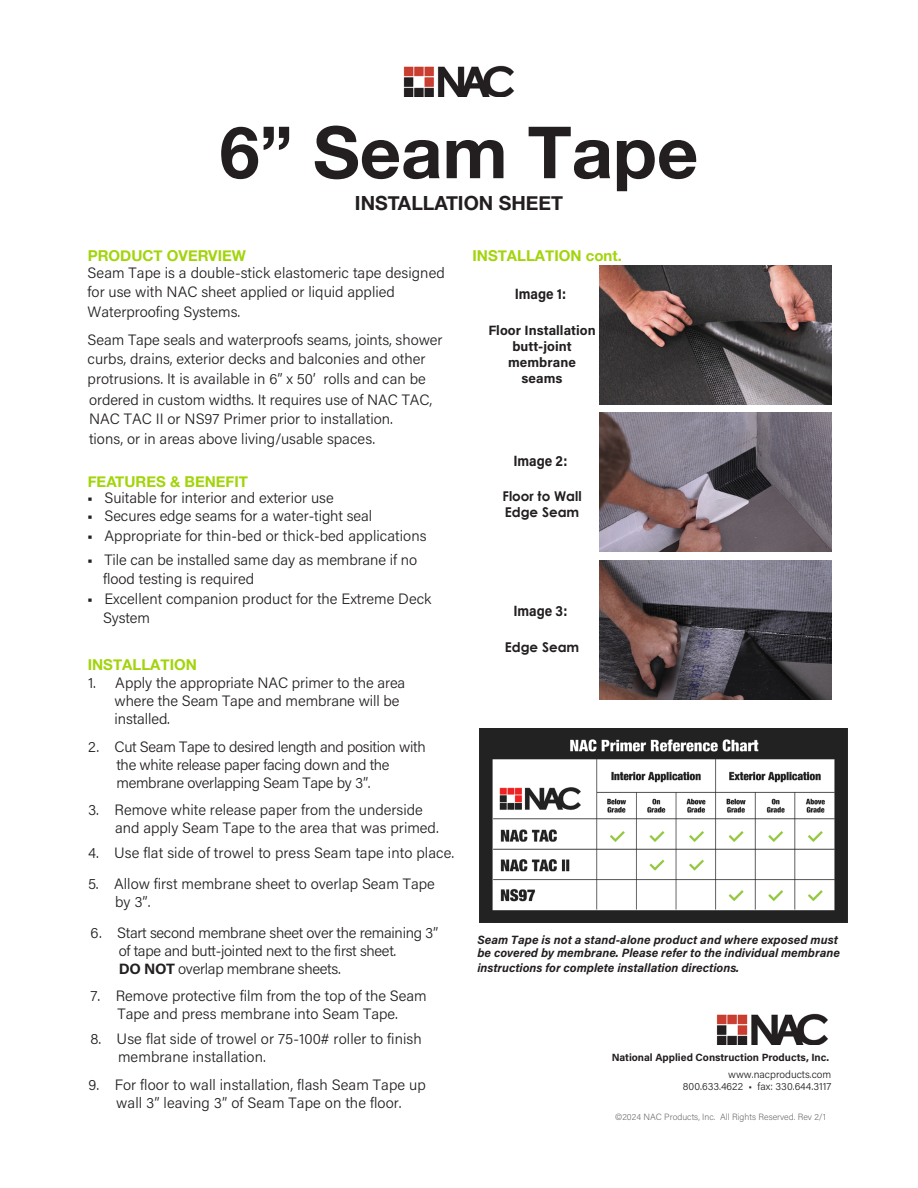
<style>
.page{position:relative;width:918px;height:1188px;background:#fff}
.page>*{position:absolute;margin:0;border:0;box-sizing:border-box;transform-origin:0 0}
.t1{font:700 72px "Helvetica Neue";color:#231f20}
.t2{font:700 19.5px "Helvetica Neue";color:#231f20}
.t3{font:300 15px/19.5px "Acumin Pro";color:#231f20}
.t4{font:300 15px/18px "Acumin Pro";letter-spacing:-.02em;color:#231f20}
.t5{font:700 15px "Helvetica Neue";color:#a2d40a}
.t6{font:700 14.85px "Acumin Pro";letter-spacing:-.005em;color:#231f20;scale:.91 1}
.t7{font:700 13.5px/16.2px "Acumin Pro";letter-spacing:.005em;color:#231f20;text-align:center}
.t8{font:700 13.5px/16.2px "Century Gothic";color:#231f20}
.t9{font:italic 700 12px/14px "Acumin Pro";color:#231f20}
.t10{font:300 10.5px/12px "Acumin Pro";color:#231f20;text-align:right}
.t11{font:700 10.5px "Acumin Pro";color:#231f20}
.t12{font:200 9px "Acumin Pro";color:#5c5d60}
.s1{font-weight:700}
</style>
<div class="page">
<img style="left:403px;top:65px;width:111px;height:32px">
<img style="left:716px;top:1013px;width:112px;height:32px">
<img style="left:480px;top:729px;width:368px;height:193px">
<img style="left:600px;top:266px;width:232px;height:139px">
<img style="left:600px;top:413px;width:232px;height:139px">
<img style="left:600px;top:560px;width:232px;height:139px">
<h1 class="t1" style="left:220px;top:96px;width:480px">6” Seam Tape</h1>
<h2 class="t2" style="left:355px;top:187px;width:210px">INSTALLATION SHEET</h2>
<p class="t5" style="left:88px;top:244px;width:160px">PRODUCT OVERVIEW</p>
<p class="t3" style="left:88px;top:262px;width:359px">Seam Tape is a double-stick elastomeric tape designed for use with NAC sheet applied or liquid applied<br>Waterproofing Systems.</p>
<p class="t3" style="left:88px;top:329px;width:356px">Seam Tape seals and waterproofs seams, joints, shower curbs, drains, exterior decks and balconies and other protrusions. It is available in 6” x 50’ rolls and can be</p>
<p class="t3" style="left:89px;top:389px;width:345px">ordered in custom widths. It requires use of NAC TAC,<br>NAC TAC II or NS97 Primer prior to installation.<br>tions, or in areas above living/usable spaces.</p>
<p class="t5" style="left:88px;top:469px;width:162px">FEATURES &amp; BENEFIT</p>
<p class="t3" style="left:88px;top:488px;width:248px">■ Suitable for interior and exterior use</p>
<p class="t3" style="left:88px;top:506px;width:286px">■ Secures edge seams for a water-tight seal</p>
<p class="t3" style="left:88px;top:525px;width:340px">■ Appropriate for thin-bed or thick-bed applications</p>
<p class="t3" style="left:103px;top:549px;width:316px;text-indent:-15px">■ Tile can be installed same day as membrane if no flood testing is required</p>
<p class="t3" style="left:103px;top:588px;width:330px;text-indent:-15px">■ Excellent companion product for the Extreme Deck<br>System</p>
<p class="t5" style="left:88px;top:652px;width:111px">INSTALLATION</p>
<p class="t3" style="left:114px;top:673px;width:292px;line-height:18px;text-indent:-26px">1. Apply the appropriate NAC primer to the area where the Seam Tape and membrane will be installed.</p>
<p class="t4" style="left:116px;top:737px;width:311px;text-indent:-28px">2. Cut Seam Tape to desired length and position with the white release paper facing down and the membrane overlapping Seam Tape by 3”.</p>
<p class="t3" style="left:115px;top:800px;width:325px;line-height:18px;text-indent:-27px">3. Remove white release paper from the underside and apply Seam Tape to the area that was primed.</p>
<p class="t3" style="left:88px;top:842px;width:368px">4. Use flat side of trowel to press Seam tape into place.</p>
<p class="t3" style="left:115px;top:875px;width:321px;line-height:18px;text-indent:-27px">5. Allow first membrane sheet to overlap Seam Tape by 3”.</p>
<p class="t4" style="left:119px;top:923px;width:321px;text-indent:-28px">6. Start second membrane sheet over the remaining 3” of tape and butt-jointed next to the first sheet.<br><span class="s1">DO NOT</span> overlap membrane sheets.</p>
<p class="t3" style="left:91px;top:986px;width:338px;line-height:18px;text-align:center">7. Remove protective film from the top of the Seam<br>Tape and press membrane into Seam Tape.</p>
<p class="t3" style="left:118px;top:1029px;width:305px;line-height:18px;text-indent:-28px">8. Use flat side of trowel or 75-100# roller to finish membrane installation.</p>
<p class="t3" style="left:89px;top:1076px;width:339px;line-height:18px;text-align:center">9. For floor to wall installation, flash Seam Tape up wall 3” leaving 3” of Seam Tape on the floor.</p>
<p class="t5" style="left:472px;top:244px;width:151px">INSTALLATION cont.</p>
<p class="t6" style="left:515px;top:283px;width:58px">Image 1:</p>
<p class="t7" style="left:488px;top:321px;width:109px">Floor Installation butt-joint membrane seams</p>
<p class="t6" style="left:513px;top:450px;width:61px">Image 2:</p>
<p class="t8" style="left:503px;top:488px;width:81px">Floor to Wall<br>Edge Seam</p>
<p class="t6" style="left:513px;top:601px;width:61px">Image 3:</p>
<p class="t8" style="left:505px;top:638px;width:76px">Edge Seam</p>
<p class="t9" style="left:477px;top:932px;width:364px">Seam Tape is not a stand-alone product and where exposed must be covered by membrane. Please refer to the individual membrane instructions for complete installation directions.</p>
<p class="t11" style="left:612px;top:1050px;width:219px">National Applied Construction Products, Inc.</p>
<p class="t10" style="left:683px;top:1068px;width:150px">www.nacproducts.com<br>800.633.4622 • fax: 330.644.3117</p>
<p class="t12" style="left:615px;top:1111px;width:212px">©2024 NAC Products, Inc. All Rights Reserved. Rev 2/1</p>
</div>
